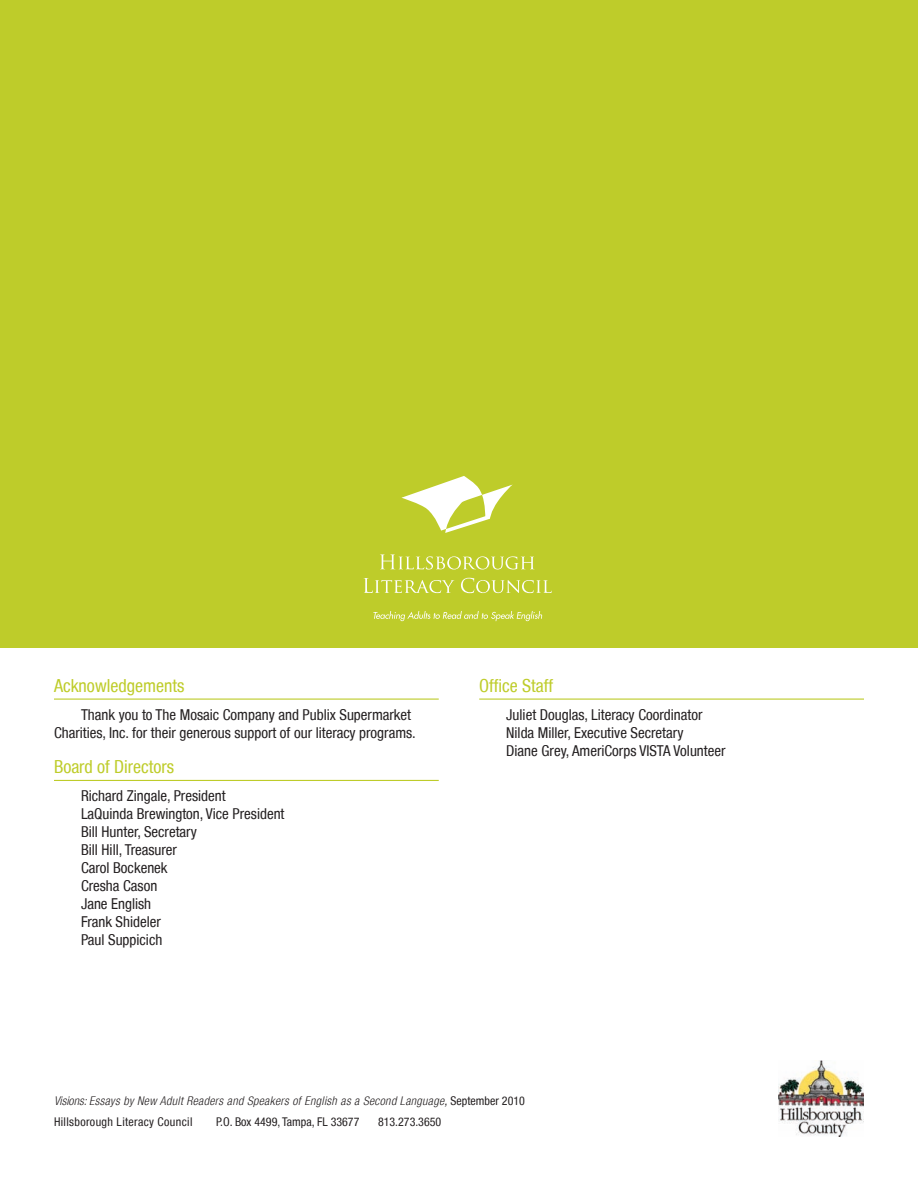
<style>
.page{position:relative;width:918px;height:1188px;background:#fff}
.page>*{position:absolute;margin:0;border:0;box-sizing:border-box;transform-origin:0 0}
.t1{font:condensed 18px "Helvetica Neue LT";color:#becc2a}
._04-BackCvrText{font:condensed 15px/18px "Helvetica Neue LT";color:#231f20}
.t2{font:italic 300 condensed 12px "Helvetica Neue LT";letter-spacing:.03em;color:#231f20}
.t3{font:condensed 12px "Helvetica Neue LT";color:#231f20}
.t4{font:condensed 12px "Helvetica Neue LT";letter-spacing:.03em;color:#231f20}
.s1{font-weight:400}
.s2{font-weight:400;font-style:normal}
</style>
<div class="page">
<div style="left:0;top:0;width:918px;height:648px;background:#becc2a"></div>
<img style="left:778px;top:1060px;width:86px;height:77px">
<hr style="left:54px;top:699px;width:385px;height:1px;background:#becc2a">
<hr style="left:54px;top:780px;width:385px;height:1px;background:#becc2a">
<hr style="left:479px;top:699px;width:385px;height:1px;background:#becc2a">
<svg style="left:380px;top:554px;width:155px;height:16px"></svg>
<svg style="left:364px;top:578px;width:90px;height:15px"></svg>
<svg style="left:461px;top:578px;width:91px;height:15px"></svg>
<svg style="left:401px;top:476px;width:112px;height:57px"></svg>
<svg style="left:373px;top:611px;width:169px;height:10px"></svg>
<p class="t1" style="left:54px;top:675px;width:132px">Acknowledgements</p>
<p class="_04-BackCvrText" style="left:54px;top:706px;width:363px;text-indent:27px">Thank you to The Mosaic Company and Publix Supermarket<br>Charities, Inc. for their generous support of our literacy programs.</p>
<p class="t1" style="left:54px;top:756px;width:122px">Board of Directors</p>
<p class="_04-BackCvrText" style="left:81px;top:787px;width:146px">Richard Zingale, President</p>
<p class="_04-BackCvrText" style="left:81px;top:805px;width:205px">LaQuinda Brewington, Vice President</p>
<p class="_04-BackCvrText" style="left:81px;top:823px;width:118px">Bill Hunter, Secretary</p>
<p class="_04-BackCvrText" style="left:81px;top:841px;width:98px">Bill Hill, Treasurer</p>
<p class="_04-BackCvrText" style="left:81px;top:859px;width:88px">Carol Bockenek</p>
<p class="_04-BackCvrText" style="left:81px;top:877px;width:78px">Cresha Cason</p>
<p class="_04-BackCvrText" style="left:81px;top:895px;width:72px">Jane English</p>
<p class="_04-BackCvrText" style="left:81px;top:913px;width:81px">Frank Shideler</p>
<p class="_04-BackCvrText" style="left:81px;top:931px;width:83px">Paul Suppicich</p>
<p class="t1" style="left:479px;top:675px;width:75px">Office Staff</p>
<p class="_04-BackCvrText" style="left:506px;top:706px;width:198px">Juliet Douglas, Literacy Coordinator</p>
<p class="_04-BackCvrText" style="left:506px;top:724px;width:179px">Nilda Miller, Executive Secretary</p>
<p class="_04-BackCvrText" style="left:506px;top:742px;width:221px">Diane Grey, AmeriCorps VISTA Volunteer</p>
<p class="t2" style="left:54px;top:1094px;width:472px">Visions: Essays by New Adult Readers and Speakers of English as a Second Language<span class="s1">,</span> <span class="s2">September 2010</span></p>
<p class="t4" style="left:54px;top:1115px;width:140px">Hillsborough Literacy Council</p>
<p class="t3" style="left:216px;top:1115px;width:145px">P.O. Box 4499, Tampa, FL 33677</p>
<p class="t3" style="left:378px;top:1115px;width:65px">813.273.3650</p>
</div>
